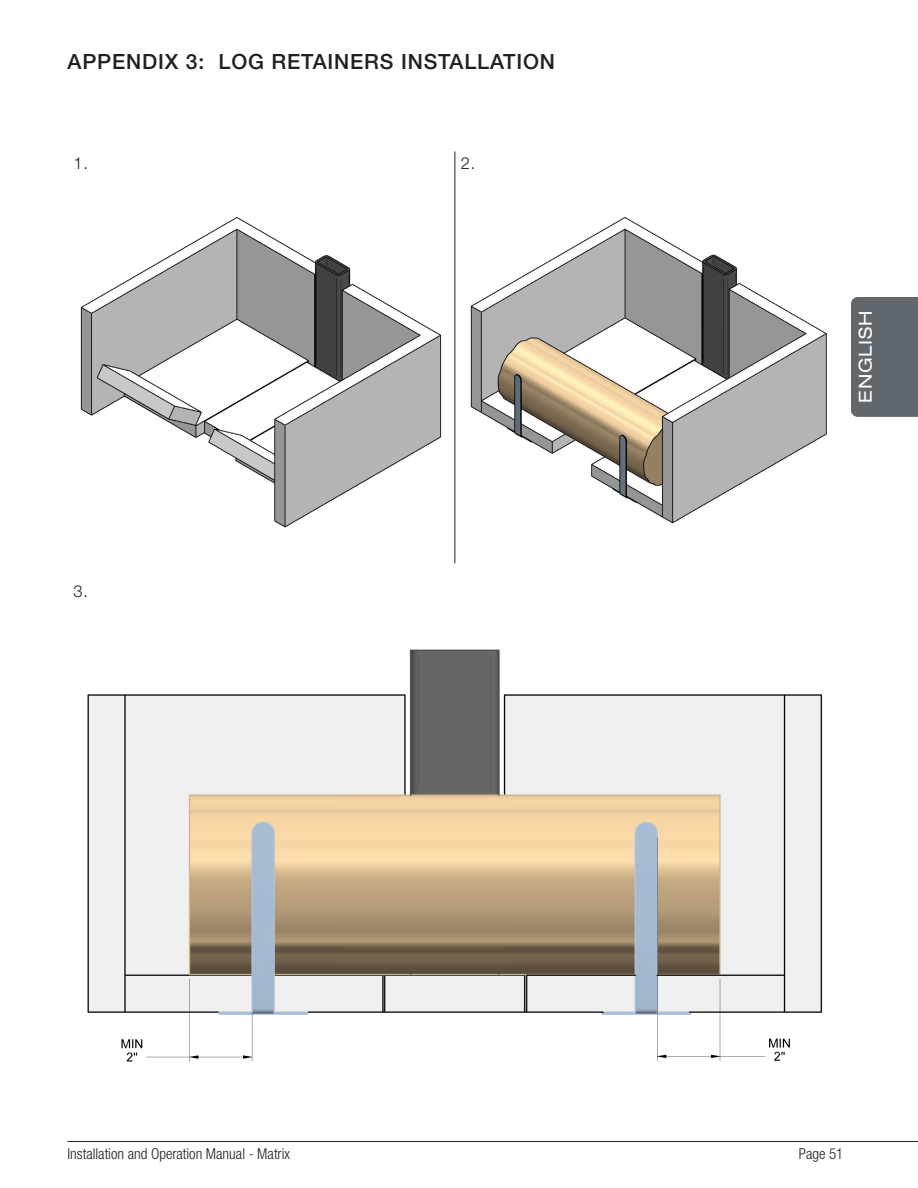
<style>
.page{position:relative;width:918px;height:1188px;background:#fff}
.page>*{position:absolute;margin:0;border:0;box-sizing:border-box;transform-origin:0 0}
.t1{font:500 21px "Helvetica Neue LT Std";letter-spacing:.04em;color:#231f20}
.t2{font:expanded 18px "Helvetica Neue LT Std";letter-spacing:.04em;color:#fff}
.t3{font:300 16.5px "Helvetica Neue LT Std";color:#231f20}
.t4{font:300 condensed 15px "Helvetica Neue LT Std";color:#231f20}
</style>
<div class="page">
<hr style="left:68px;top:1141px;width:850px;height:1px;background:#231f20">
<div style="left:851px;top:297px;width:67px;height:120px;background:#60676d"></div>
<svg style="left:455px;top:151px;width:1px;height:27px"></svg>
<hr style="left:455px;top:178px;width:1px;height:385px;background:#231f20">
<img style="left:80px;top:217px;width:362px;height:311px">
<img style="left:470px;top:217px;width:357px;height:307px">
<img style="left:87px;top:649px;width:736px;height:413px">
<h1 class="t1" style="left:68px;top:49px;width:29px">APPENDI</h1>
<h1 class="t1" style="left:165px;top:49px;width:392px">X 3: LOG RETAINERS INSTALLATION</h1>
<p class="t3" style="left:74px;top:153px;width:16px">1.</p>
<p class="t3" style="left:461px;top:153px;width:16px">2.</p>
<p class="t3" style="left:74px;top:581px;width:16px">3.</p>
<p class="t2" style="left:854px;top:403px;width:93px;rotate:-90deg">ENGLISH</p>
<p class="t4" style="left:68px;top:1145px;width:224px">Installation and Operation Manual - Matrix</p>
<p class="t4" style="left:799px;top:1145px;width:46px">Page 51</p>
</div>
